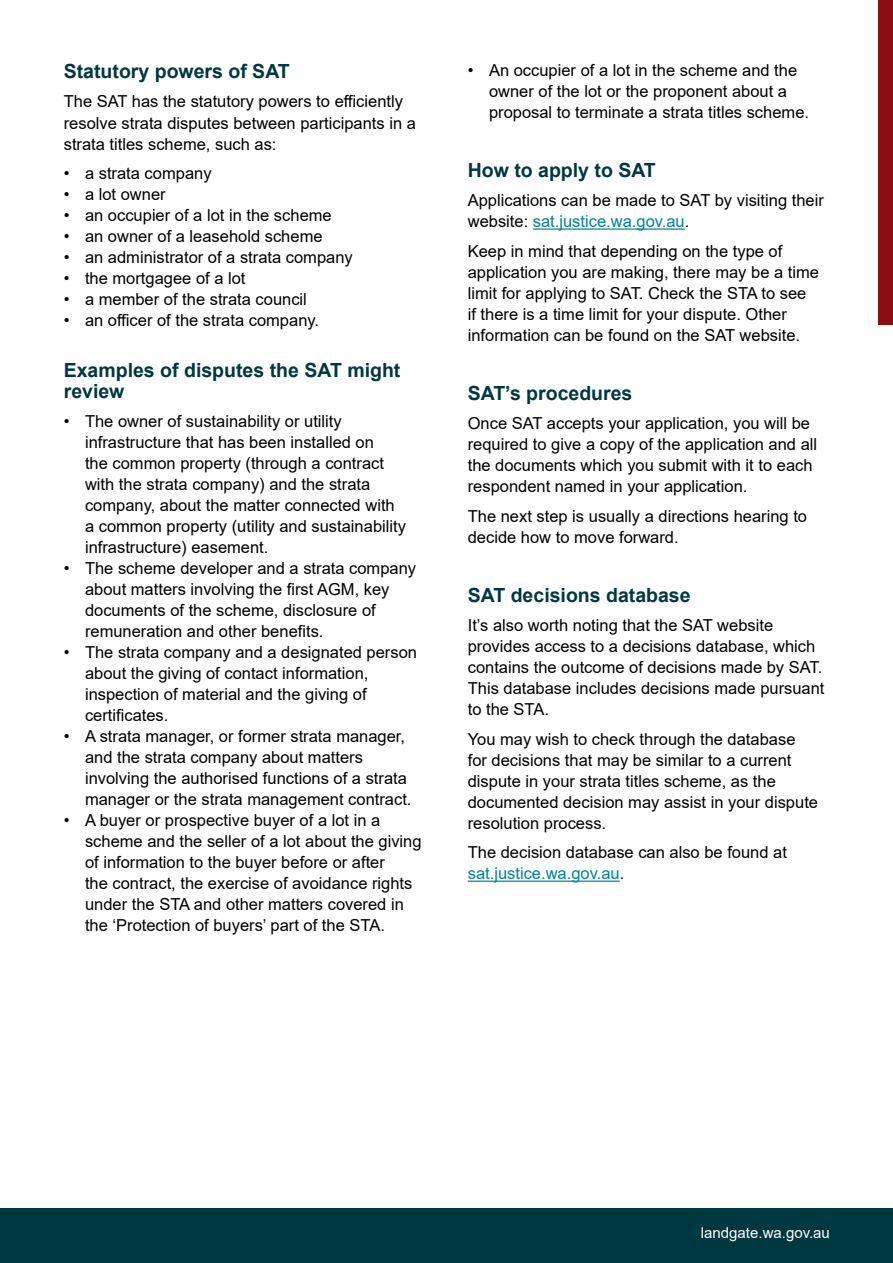
<style>
.page{position:relative;width:893px;height:1263px;background:#fff}
.page>*{position:absolute;margin:0;border:0;box-sizing:border-box;transform-origin:0 0}
.t1{font:700 19.5px/21px "Arial";color:#00383f}
.t2{font:16.5px/21px "Arial";color:#000}
.t3{font:15px "Arial";color:#fff}
.s1{color:#008294}
</style>
<div class="page">
<div style="left:0;top:1208px;width:893px;height:55px;background:#00383f"></div>
<div style="left:878px;top:0;width:15px;height:325px;background:#8b0f12"></div>
<hr style="left:533px;top:228px;width:152px;height:2px;background:#008294">
<hr style="left:468px;top:880px;width:152px;height:2px;background:#008294">
<p class="t1" style="left:64px;top:61px;width:228px">Statutory powers of SAT</p>
<p class="t2" style="left:64px;top:91px;width:354px">The SAT has the statutory powers to efficiently resolve strata disputes between participants in a strata titles scheme, such as:</p>
<p class="t2" style="left:64px;top:163px;width:149px">• a strata company</p>
<p class="t2" style="left:64px;top:184px;width:103px">• a lot owner</p>
<p class="t2" style="left:64px;top:205px;width:269px">• an occupier of a lot in the scheme</p>
<p class="t2" style="left:64px;top:226px;width:260px">• an owner of a leasehold scheme</p>
<p class="t2" style="left:64px;top:247px;width:291px">• an administrator of a strata company</p>
<p class="t2" style="left:64px;top:268px;width:183px">• the mortgagee of a lot</p>
<p class="t2" style="left:64px;top:289px;width:245px">• a member of the strata council</p>
<p class="t2" style="left:64px;top:310px;width:257px">• an officer of the strata company.</p>
<p class="t1" style="left:64px;top:359px;width:338px">Examples of disputes the SAT might review</p>
<p class="t2" style="left:85px;top:411px;width:322px;text-indent:-21px">• The owner of sustainability or utility infrastructure that has been installed on<br>the common property (through a contract with the strata company) and the strata company, about the matter connected with a common property (utility and sustainability infrastructure) easement.</p>
<p class="t2" style="left:85px;top:558px;width:333px;text-indent:-21px">• The scheme developer and a strata company about matters involving the first AGM, key documents of the scheme, disclosure of remuneration and other benefits.</p>
<p class="t2" style="left:85px;top:642px;width:334px;text-indent:-21px">• The strata company and a designated person about the giving of contact information, inspection of material and the giving of certificates.</p>
<p class="t2" style="left:85px;top:726px;width:328px;text-indent:-21px">• A strata manager, or former strata manager, and the strata company about matters involving the authorised functions of a strata manager or the strata management contract.</p>
<p class="t2" style="left:85px;top:810px;width:338px;text-indent:-21px">• A buyer or prospective buyer of a lot in a scheme and the seller of a lot about the giving of information to the buyer before or after<br>the contract, the exercise of avoidance rights under the STA and other matters covered in the ‘Protection of buyers’ part of the STA.</p>
<p class="t2" style="left:489px;top:59px;width:322px;text-indent:-21px">• An occupier of a lot in the scheme and the owner of the lot or the proponent about a proposal to terminate a strata titles scheme.</p>
<p class="t1" style="left:468px;top:160px;width:190px">How to apply to SAT</p>
<p class="t2" style="left:468px;top:190px;width:358px">Applications can be made to SAT by visiting their website: <span class="s1">sat.justice.wa.gov.au</span>.</p>
<p class="t2" style="left:468px;top:240px;width:353px">Keep in mind that depending on the type of application you are making, there may be a time limit for applying to SAT. Check the STA to see<br>if there is a time limit for your dispute. Other information can be found on the SAT website.</p>
<p class="t1" style="left:468px;top:383px;width:166px">SAT’s procedures</p>
<p class="t2" style="left:468px;top:413px;width:351px">Once SAT accepts your application, you will be required to give a copy of the application and all the documents which you submit with it to each respondent named in your application.</p>
<p class="t2" style="left:468px;top:505px;width:341px">The next step is usually a directions hearing to decide how to move forward.</p>
<p class="t1" style="left:468px;top:585px;width:224px">SAT decisions database</p>
<p class="t2" style="left:468px;top:615px;width:358px">It’s also worth noting that the SAT website provides access to a decisions database, which contains the outcome of decisions made by SAT.<br>This database includes decisions made pursuant to the STA.</p>
<p class="t2" style="left:468px;top:728px;width:352px">You may wish to check through the database for decisions that may be similar to a current dispute in your strata titles scheme, as the documented decision may assist in your dispute resolution process.</p>
<p class="t2" style="left:468px;top:842px;width:321px">The decision database can also be found at <span class="s1">sat.justice.wa.gov.au</span>.</p>
<p class="t3" style="left:701px;top:1222px;width:130px">landgate.wa.gov.au</p>
</div>
